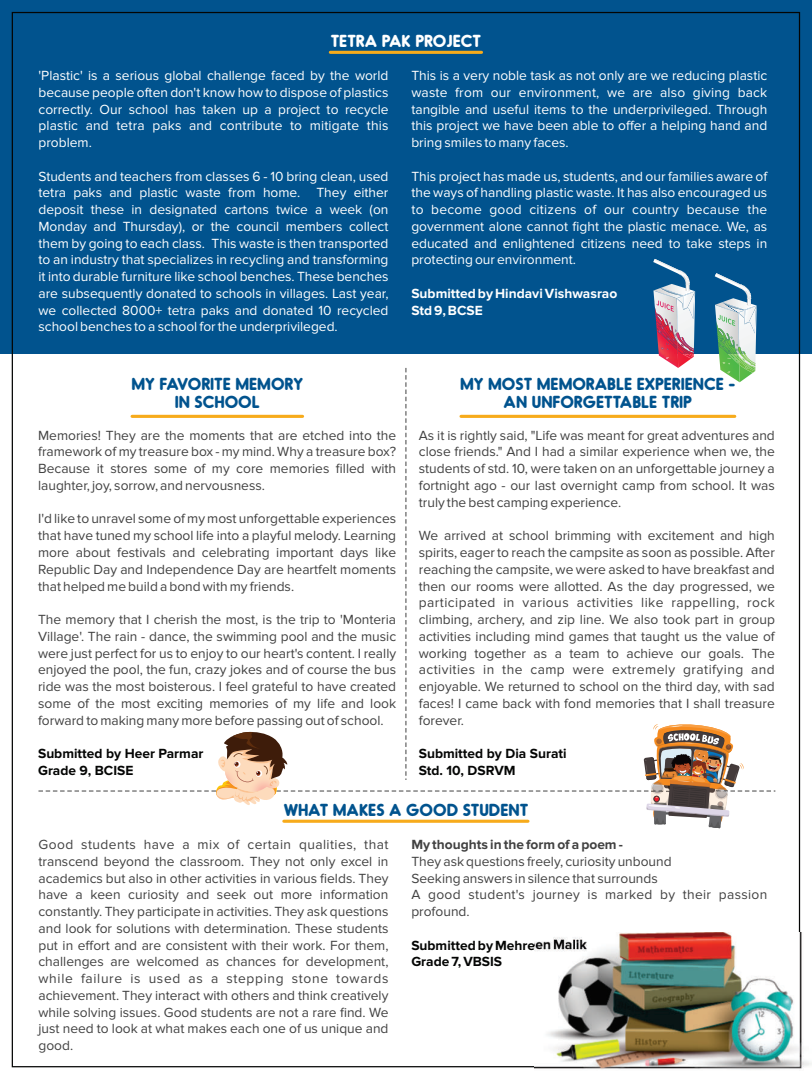
<style>
.page{position:relative;width:812px;height:1079px;background:#fff}
.page>*{position:absolute;margin:0;border:0;box-sizing:border-box;transform-origin:0 0}
.t1{font:700 16.5px/18.6px "Oduda";color:#01538e;text-align:center}
.t2{font:700 16.5px "Oduda";color:#fff}
.t3{font:13.75px/16.8px "Proxima Nova";color:#414141;text-align:justify}
.t4{font:13.75px/16.8px "Proxima Nova";color:#fff;text-align:justify}
.t5{font:700 13.75px/16.8px "Proxima Nova";color:#040504}
.t6{font:700 13.75px/16.8px "Proxima Nova";color:#fff}
.t7{font:700 13.75px "Proxima Nova";color:#414141}
</style>
<div class="page">
<div style="left:0;top:0;width:811px;height:353px;background:#01538e"></div>
<hr style="left:330px;top:51px;width:151px;height:3px;background:#f7ab1b">
<img style="left:533px;top:932px;width:278px;height:138px">
<svg style="left:38px;top:259px;width:737px;height:569px"></svg>
<p class="t2" style="left:330px;top:34px;width:152px">TETRA PAK PROJECT</p>
<p class="t4" style="left:38px;top:68px;width:351px">'Plastic' is a serious global challenge faced by the world because people often don't know how to dispose of plastics correctly. Our school has taken up a project to recycle plastic and tetra paks and contribute to mitigate this problem.</p>
<p class="t4" style="left:38px;top:168px;width:351px">Students and teachers from classes 6 - 10 bring clean, used tetra paks and plastic waste from home. They either deposit these in designated cartons twice a week (on Monday and Thursday), or the council members collect them by going to each class. This waste is then transported to an industry that specializes in recycling and transforming it into durable furniture like school benches. These benches are subsequently donated to schools in villages. Last year, we collected 8000+ tetra paks and donated 10 recycled school benches to a school for the underprivileged.</p>
<p class="t4" style="left:411px;top:68px;width:357px">This is a very noble task as not only are we reducing plastic waste from our environment, we are also giving back tangible and useful items to the underprivileged. Through this project we have been able to offer a helping hand and bring smiles to many faces.</p>
<p class="t4" style="left:411px;top:168px;width:357px">This project has made us, students, and our families aware of the ways of handling plastic waste. It has also encouraged us to become good citizens of our country because the government alone cannot fight the plastic menace. We, as educated and enlightened citizens need to take steps in protecting our environment.</p>
<p class="t6" style="left:411px;top:285px;width:207px">Submitted by Hindavi Vishwasrao<br>Std 9, BCSE</p>
<p class="t1" style="left:131px;top:375px;width:173px">MY FAVORITE MEMORY<br>IN SCHOOL</p>
<p class="t3" style="left:38px;top:427px;width:359px">Memories! They are the moments that are etched into the framework of my treasure box - my mind. Why a treasure box?<br>Because it stores some of my core memories filled with laughter, joy, sorrow, and nervousness.</p>
<p class="t3" style="left:38px;top:511px;width:359px">I'd like to unravel some of my most unforgettable experiences that have tuned my school life into a playful melody. Learning more about festivals and celebrating important days like Republic Day and Independence Day are heartfelt moments that helped me build a bond with my friends.</p>
<p class="t3" style="left:38px;top:611px;width:359px">The memory that I cherish the most, is the trip to 'Monteria Village'. The rain - dance, the swimming pool and the music were just perfect for us to enjoy to our heart's content. I really enjoyed the pool, the fun, crazy jokes and of course the bus ride was the most boisterous. I feel grateful to have created some of the most exciting memories of my life and look forward to making many more before passing out of school.</p>
<p class="t5" style="left:38px;top:745px;width:167px">Submitted by Heer Parmar<br>Grade 9, BCISE</p>
<p class="t1" style="left:460px;top:375px;width:276px">MY MOST MEMORABLE EXPERIENCE -<br>AN UNFORGETTABLE TRIP</p>
<p class="t3" style="left:418px;top:427px;width:357px">As it is rightly said, "Life was meant for great adventures and close friends." And I had a similar experience when we, the students of std. 10, were taken on an unforgettable journey a fortnight ago - our last overnight camp from school. It was truly the best camping experience.</p>
<p class="t3" style="left:418px;top:528px;width:357px">We arrived at school brimming with excitement and high spirits, eager to reach the campsite as soon as possible. After reaching the campsite, we were asked to have breakfast and then our rooms were allotted. As the day progressed, we participated in various activities like rappelling, rock climbing, archery, and zip line. We also took part in group activities including mind games that taught us the value of working together as a team to achieve our goals. The activities in the camp were extremely gratifying and enjoyable. We returned to school on the third day, with sad faces! I came back with fond memories that I shall treasure forever.</p>
<p class="t5" style="left:418px;top:745px;width:149px">Submitted by Dia Surati<br>Std. 10, DSRVM</p>
<p class="t1" style="left:283px;top:801px;width:246px">WHAT MAKES A GOOD STUDENT</p>
<p class="t3" style="left:38px;top:836px;width:351px">Good students have a mix of certain qualities, that transcend beyond the classroom. They not only excel in academics but also in other activities in various fields. They have a keen curiosity and seek out more information constantly. They participate in activities. They ask questions and look for solutions with determination. These students put in effort and are consistent with their work. For them, challenges are welcomed as chances for development, while failure is used as a stepping stone towards achievement. They interact with others and think creatively while solving issues. Good students are not a rare find. We just need to look at what makes each one of us unique and good.</p>
<p class="t7" style="left:411px;top:838px;width:213px">My thoughts in the form of a poem -</p>
<p class="t3" style="left:411px;top:853px;width:357px;text-align:left">They ask questions freely, curiosity unbound<br>Seeking answers in silence that surrounds<br>A good student's journey is marked by their passion profound.</p>
<p class="t5" style="left:411px;top:937px;width:176px">Submitted by Mehreen Malik<br>Grade 7, VBSIS</p>
</div>
